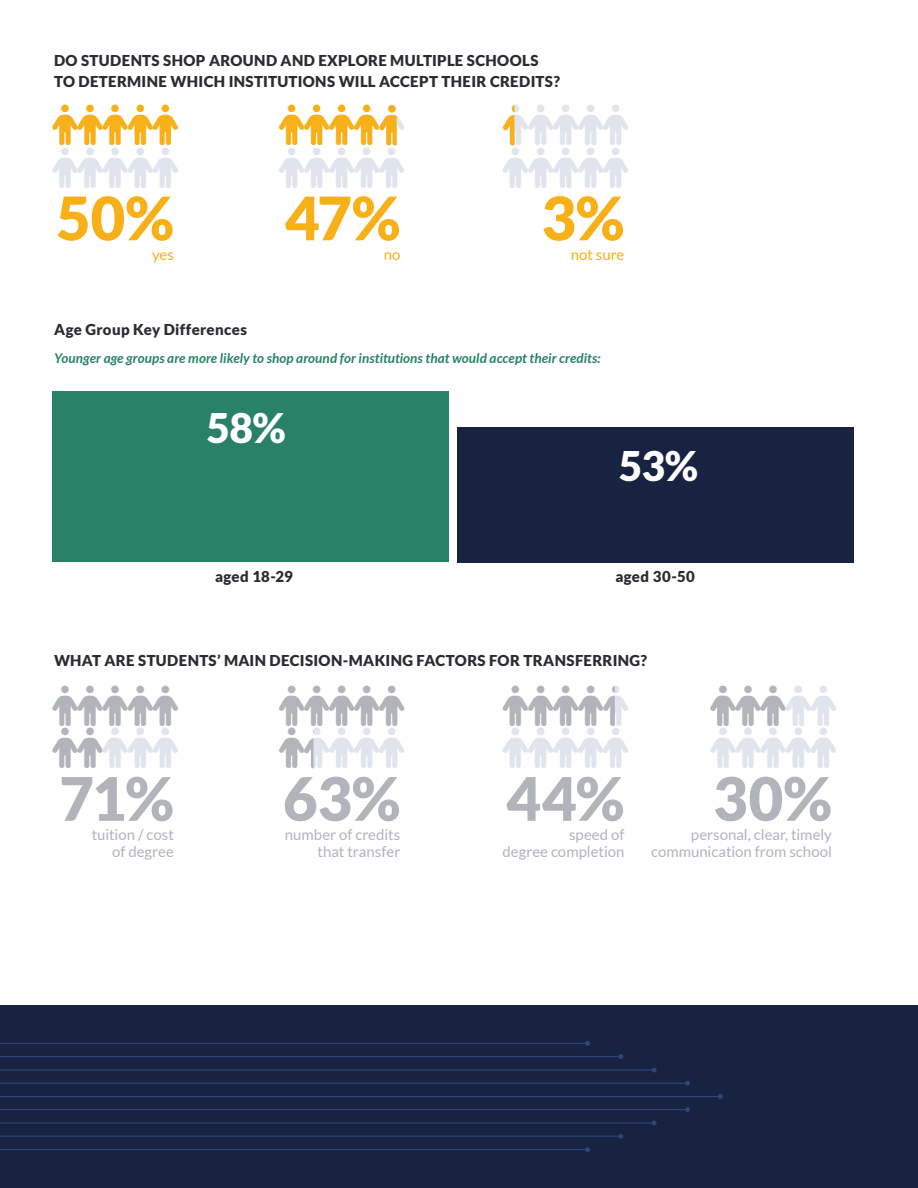
<style>
.page{position:relative;width:918px;height:1188px;background:#fff}
.page>*{position:absolute;margin:0;border:0;box-sizing:border-box;transform-origin:0 0}
.t1{font:900 60px "Lato";letter-spacing:.005em;color:#b1b4ba}
.t2{font:900 60px "Lato";color:#f8b018}
.t3{font:900 40.8px "Lato";color:#fff}
.t4{font:900 15px/21px "Lato";letter-spacing:.025em;color:#2a2d2f}
.t5{font:15px/16.5px "Lato";color:#b1b4ba;text-align:right}
.t6{font:15px "Lato";letter-spacing:-.005em;color:#f8b018}
.t7{font:italic 700 13.5px "Lato";letter-spacing:.005em;color:#298268}
</style>
<div class="page">
<div style="left:52px;top:392px;width:397px;height:170px;background:#298268"></div>
<div style="left:457px;top:427px;width:397px;height:135px;background:#172340"></div>
<div style="left:0;top:1005px;width:918px;height:183px;background:#172340"></div>
<hr style="left:0;top:1043px;width:588px;height:1px;background:#fff">
<svg style="left:585px;top:1041px;width:5px;height:5px"></svg>
<hr style="left:0;top:1149px;width:588px;height:1px;background:#fff">
<svg style="left:585px;top:1147px;width:5px;height:5px"></svg>
<hr style="left:0;top:1056px;width:621px;height:1px;background:#fff">
<svg style="left:618px;top:1054px;width:5px;height:5px"></svg>
<hr style="left:0;top:1136px;width:621px;height:1px;background:#fff">
<svg style="left:618px;top:1134px;width:5px;height:5px"></svg>
<hr style="left:0;top:1069px;width:654px;height:2px;background:#fff">
<svg style="left:652px;top:1068px;width:5px;height:4px"></svg>
<hr style="left:0;top:1122px;width:654px;height:2px;background:#fff">
<svg style="left:652px;top:1121px;width:5px;height:4px"></svg>
<hr style="left:0;top:1083px;width:688px;height:1px;background:#fff">
<svg style="left:685px;top:1081px;width:5px;height:5px"></svg>
<hr style="left:0;top:1109px;width:688px;height:1px;background:#fff">
<svg style="left:685px;top:1107px;width:5px;height:5px"></svg>
<hr style="left:0;top:1096px;width:720px;height:1px;background:#fff">
<svg style="left:718px;top:1094px;width:5px;height:5px"></svg>
<svg style="left:379px;top:105px;width:18px;height:41px"></svg>
<svg style="left:503px;top:105px;width:12px;height:41px"></svg>
<svg style="left:304px;top:730px;width:10px;height:38px"></svg>
<svg style="left:603px;top:686px;width:12px;height:40px"></svg>
<svg style="left:710px;top:686px;width:12px;height:40px"></svg>
<p class="t4" style="left:54px;top:50px;width:508px">DO STUDENTS SHOP AROUND AND EXPLORE MULTIPLE SCHOOLS<br>TO DETERMINE WHICH INSTITUTIONS WILL ACCEPT THEIR CREDITS?</p>
<h1 class="t2" style="left:56px;top:183px;width:119px">50%</h1>
<p class="t6" style="left:152px;top:246px;width:23px">yes</p>
<h1 class="t2" style="left:285px;top:183px;width:117px">47%</h1>
<p class="t6" style="left:384px;top:246px;width:18px">no</p>
<h1 class="t2" style="left:541px;top:183px;width:85px">3%</h1>
<p class="t6" style="left:571px;top:246px;width:55px">not sure</p>
<p class="t4" style="left:54px;top:318px;width:194px">Age Group Key Differences</p>
<p class="t7" style="left:54px;top:350px;width:548px">Younger age groups are more likely to shop around for institutions that would accept their credits:</p>
<h2 class="t3" style="left:206px;top:405px;width:81px">58%</h2>
<h2 class="t3" style="left:619px;top:442px;width:81px">53%</h2>
<p class="t4" style="left:215px;top:566px;width:79px">aged 18-29</p>
<p class="t4" style="left:615px;top:566px;width:81px">aged 30-50</p>
<p class="t4" style="left:54px;top:650px;width:595px">WHAT ARE STUDENTS’ MAIN DECISION-MAKING FACTORS FOR TRANSFERRING?</p>
<h1 class="t1" style="left:59px;top:764px;width:116px">71%</h1>
<h1 class="t1" style="left:283px;top:764px;width:119px">63%</h1>
<h1 class="t1" style="left:506px;top:764px;width:120px">44%</h1>
<h1 class="t1" style="left:713px;top:764px;width:121px">30%</h1>
<p class="t5" style="left:92px;top:826px;width:84px">tuition / cost of degree</p>
<p class="t5" style="left:285px;top:826px;width:117px">number of credits that transfer</p>
<p class="t5" style="left:503px;top:826px;width:123px">speed of<br>degree completion</p>
<p class="t5" style="left:651px;top:826px;width:182px">personal, clear, timely communication from school</p>
</div>
